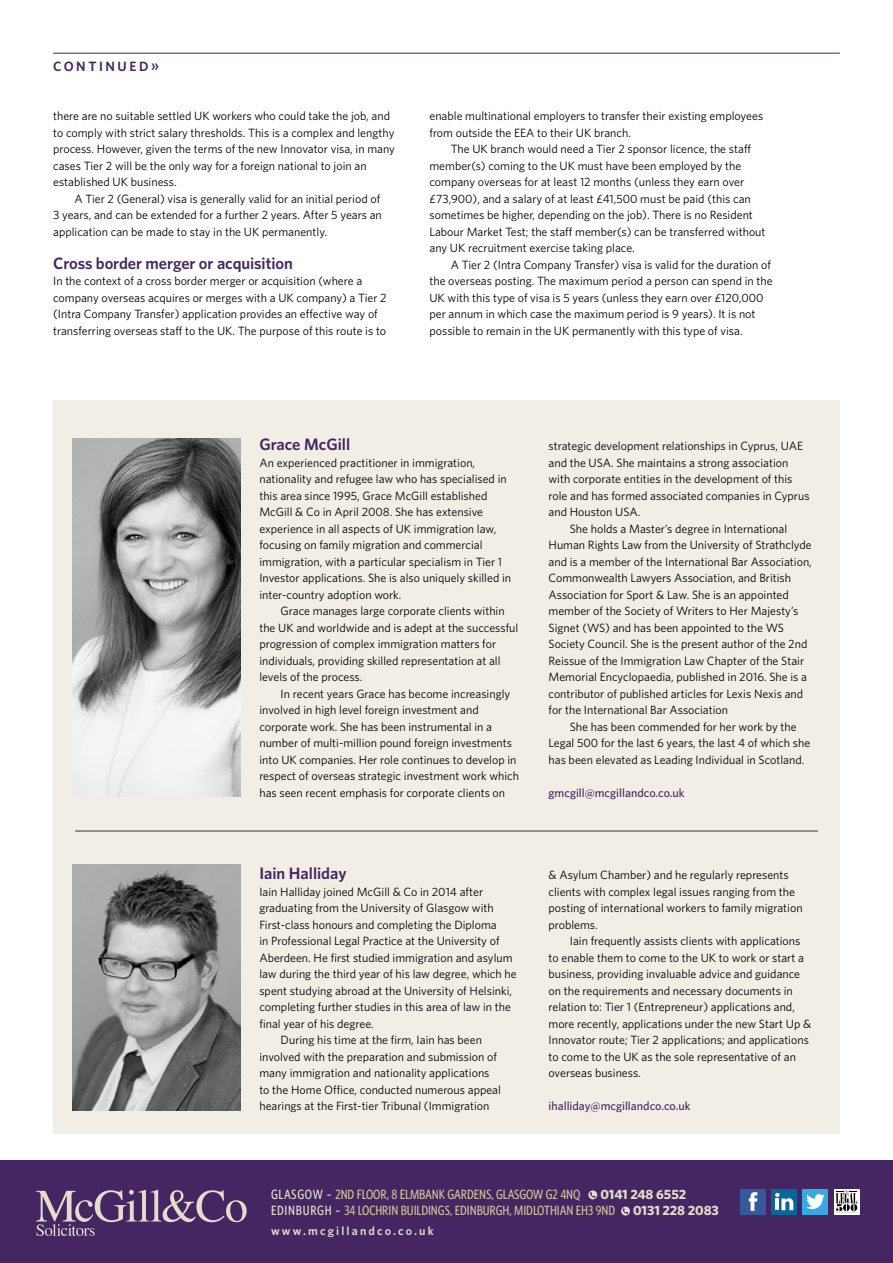
<style>
.page{position:relative;width:893px;height:1263px;background:#fff}
.page>*{position:absolute;margin:0;border:0;box-sizing:border-box;transform-origin:0 0}
.t1{font:600 16.5px "Whitney HTF";letter-spacing:-.005em;color:#452562}
.t2{font:500 condensed 13.5px/16.2px "Whitney HTF";letter-spacing:-.005em;color:#d1be99}
.t3{font:700 13.5px "Whitney HTF";letter-spacing:-.005em;color:#e4ddcc}
.t4{font:13.5px "Whitney HTF Semi Bold SC";letter-spacing:.19em;color:#452562}
.t5{font:12px/16.5px "Whitney HTF";color:#000}
.t6{font:500 12px "Whitney HTF";color:#452562}
.t7{font:600 12px "Whitney HTF";letter-spacing:.18em;color:#e4ddcc}
.s1{color:#e4ddcc}
.s2{font-weight:700;font-stretch:normal;color:#e4ddcc}
</style>
<div class="page">
<div style="left:53px;top:400px;width:787px;height:733px;background:#f2eee6"></div>
<div style="left:0;top:1161px;width:893px;height:102px;background:#452562"></div>
<hr style="left:75px;top:831px;width:743px;height:1px;background:#3e2e3b">
<hr style="left:53px;top:53px;width:787px;height:1px;background:#3e2e3b">
<img style="left:72px;top:438px;width:168px;height:358px">
<img style="left:72px;top:865px;width:168px;height:246px">
<svg style="left:36px;top:1190px;width:211px;height:46px"></svg>
<svg style="left:588px;top:1190px;width:9px;height:9px"></svg>
<svg style="left:621px;top:1206px;width:9px;height:9px"></svg>
<div style="left:740px;top:1188px;width:26px;height:26px;background:#35599c"></div>
<svg style="left:749px;top:1192px;width:8px;height:19px"></svg>
<div style="left:802px;top:1188px;width:26px;height:26px;background:#36a9e1"></div>
<svg style="left:806px;top:1194px;width:19px;height:15px"></svg>
<div style="left:771px;top:1188px;width:26px;height:26px;background:#07679a"></div>
<svg style="left:775px;top:1193px;width:18px;height:17px"></svg>
<div style="left:834px;top:1188px;width:26px;height:26px;background:#fff"></div>
<svg style="left:836px;top:1190px;width:21px;height:23px"></svg>
<p class="t4" style="left:53px;top:58px;width:107px">CONTINUED››</p>
<p class="t5" style="left:53px;top:107px;width:343px">there are no suitable settled UK workers who could take the job, and to comply with strict salary thresholds. This is a complex and lengthy process. However, given the terms of the new Innovator visa, in many cases Tier 2 will be the only way for a foreign national to join an established UK business.</p>
<p class="t5" style="left:53px;top:190px;width:330px;text-indent:21px">A Tier 2 (General) visa is generally valid for an initial period of<br>3 years, and can be extended for a further 2 years. After 5 years an application can be made to stay in the UK permanently.</p>
<h1 class="t1" style="left:53px;top:253px;width:241px">Cross border merger or acquisition</h1>
<p class="t5" style="left:53px;top:272px;width:335px">In the context of a cross border merger or acquisition (where a company overseas acquires or merges with a UK company) a Tier 2 (Intra Company Transfer) application provides an effective way of transferring overseas staff to the UK. The purpose of this route is to</p>
<p class="t5" style="left:429px;top:107px;width:335px">enable multinational employers to transfer their existing employees from outside the EEA to their UK branch.</p>
<p class="t5" style="left:429px;top:140px;width:338px;text-indent:21px">The UK branch would need a Tier 2 sponsor licence, the staff member(s) coming to the UK must have been employed by the company overseas for at least 12 months (unless they earn over £73,900), and a salary of at least £41,500 must be paid (this can sometimes be higher, depending on the job). There is no Resident Labour Market Test; the staff member(s) can be transferred without any UK recruitment exercise taking place.</p>
<p class="t5" style="left:429px;top:256px;width:345px;text-indent:21px">A Tier 2 (Intra Company Transfer) visa is valid for the duration of the overseas posting. The maximum period a person can spend in the UK with this type of visa is 5 years (unless they earn over £120,000 per annum in which case the maximum period is 9 years). It is not possible to remain in the UK permanently with this type of visa.</p>
<h1 class="t1" style="left:259px;top:434px;width:92px">Grace McGill</h1>
<p class="t5" style="left:259px;top:454px;width:253px">An experienced practitioner in immigration, nationality and refugee law who has specialised in this area since 1995, Grace McGill established McGill &amp; Co in April 2008. She has extensive experience in all aspects of UK immigration law, focusing on family migration and commercial immigration, with a particular specialism in Tier 1<br>Investor applications. She is also uniquely skilled in inter-country adoption work.</p>
<p class="t5" style="left:259px;top:602px;width:260px;text-indent:21px">Grace manages large corporate clients within the UK and worldwide and is adept at the successful progression of complex immigration matters for individuals, providing skilled representation at all levels of the process.</p>
<p class="t5" style="left:259px;top:685px;width:261px;text-indent:21px">In recent years Grace has become increasingly involved in high level foreign investment and corporate work. She has been instrumental in a number of multi-million pound foreign investments into UK companies. Her role continues to develop in respect of overseas strategic investment work which has seen recent emphasis for corporate clients on</p>
<h1 class="t1" style="left:259px;top:863px;width:89px">Iain Halliday</h1>
<p class="t5" style="left:259px;top:883px;width:225px">Iain Halliday joined McGill &amp; Co in 2014 after</p>
<p class="t5" style="left:259px;top:899px;width:236px">graduating from the University of Glasgow with</p>
<p class="t5" style="left:259px;top:916px;width:239px">First-class honours and completing the Diploma</p>
<p class="t5" style="left:259px;top:932px;width:242px">in Professional Legal Practice at the University of</p>
<p class="t5" style="left:259px;top:949px;width:255px">Aberdeen. He first studied immigration and asylum</p>
<p class="t5" style="left:259px;top:965px;width:259px">law during the third year of his law degree, which he</p>
<p class="t5" style="left:259px;top:982px;width:254px">spent studying abroad at the University of Helsinki,</p>
<p class="t5" style="left:259px;top:998px;width:253px">completing further studies in this area of law in the</p>
<p class="t5" style="left:259px;top:1015px;width:116px">final year of his degree.</p>
<p class="t5" style="left:281px;top:1031px;width:203px">During his time at the firm, Iain has been</p>
<p class="t5" style="left:259px;top:1048px;width:239px">involved with the preparation and submission of</p>
<p class="t5" style="left:259px;top:1064px;width:232px">many immigration and nationality applications</p>
<p class="t5" style="left:259px;top:1081px;width:243px">to the Home Office, conducted numerous appeal</p>
<p class="t5" style="left:259px;top:1097px;width:232px">hearings at the First-tier Tribunal (Immigration</p>
<p class="t5" style="left:548px;top:437px;width:256px">strategic development relationships in Cyprus, UAE</p>
<p class="t5" style="left:548px;top:454px;width:241px">and the USA. She maintains a strong association</p>
<p class="t5" style="left:548px;top:470px;width:245px">with corporate entities in the development of this</p>
<p class="t5" style="left:548px;top:487px;width:263px">role and has formed associated companies in Cyprus</p>
<p class="t5" style="left:548px;top:503px;width:93px">and Houston USA.</p>
<p class="t5" style="left:570px;top:520px;width:219px">She holds a Master’s degree in International</p>
<p class="t5" style="left:548px;top:536px;width:265px">Human Rights Law from the University of Strathclyde</p>
<p class="t5" style="left:548px;top:553px;width:265px">and is a member of the International Bar Association,</p>
<p class="t5" style="left:548px;top:569px;width:244px">Commonwealth Lawyers Association, and British</p>
<p class="t5" style="left:548px;top:586px;width:242px">Association for Sport &amp; Law. She is an appointed</p>
<p class="t5" style="left:548px;top:602px;width:251px">member of the Society of Writers to Her Majesty’s</p>
<p class="t5" style="left:548px;top:619px;width:237px">Signet (WS) and has been appointed to the WS</p>
<p class="t5" style="left:548px;top:635px;width:260px">Society Council. She is the present author of the 2nd</p>
<p class="t5" style="left:548px;top:652px;width:257px">Reissue of the Immigration Law Chapter of the Stair</p>
<p class="t5" style="left:548px;top:668px;width:260px">Memorial Encyclopaedia, published in 2016. She is a</p>
<p class="t5" style="left:548px;top:685px;width:256px">contributor of published articles for Lexis Nexis and</p>
<p class="t5" style="left:548px;top:701px;width:181px">for the International Bar Association</p>
<p class="t5" style="left:570px;top:718px;width:228px">She has been commended for her work by the</p>
<p class="t5" style="left:548px;top:734px;width:263px">Legal 500 for the last 6 years, the last 4 of which she</p>
<p class="t5" style="left:548px;top:751px;width:257px">has been elevated as Leading Individual in Scotland.</p>
<p class="t6" style="left:548px;top:785px;width:138px">gmcgill@mcgillandco.co.uk</p>
<p class="t5" style="left:548px;top:866px;width:256px">&amp; Asylum Chamber) and he regularly represents clients with complex legal issues ranging from the posting of international workers to family migration problems.</p>
<p class="t5" style="left:548px;top:932px;width:264px;text-indent:21px">Iain frequently assists clients with applications to enable them to come to the UK to work or start a business, providing invaluable advice and guidance on the requirements and necessary documents in relation to: Tier 1 (Entrepreneur) applications and, more recently, applications under the new Start Up &amp; Innovator route; Tier 2 applications; and applications to come to the UK as the sole representative of an overseas business.</p>
<p class="t6" style="left:548px;top:1099px;width:144px">ihalliday@mcgillandco.co.uk</p>
<p class="t2" style="left:271px;top:1186px;width:311px"><span class="s1">GLASGOW ~</span> 2ND FLOOR, 8 ELMBANK GARDENS, GLASGOW G2 4NQ</p>
<p class="t2" style="left:271px;top:1186px;width:417px;text-indent:329px"><span class="s2">0141 248 6552<br></span><span class="s1">EDINBURGH ~</span> 34 LOCHRIN BUILDINGS, EDINBURGH, MIDLOTHIAN EH3 9ND</p>
<p class="t3" style="left:633px;top:1202px;width:87px">0131 228 2083</p>
<p class="t7" style="left:271px;top:1224px;width:164px">www.mcgillandco.co.uk</p>
</div>
